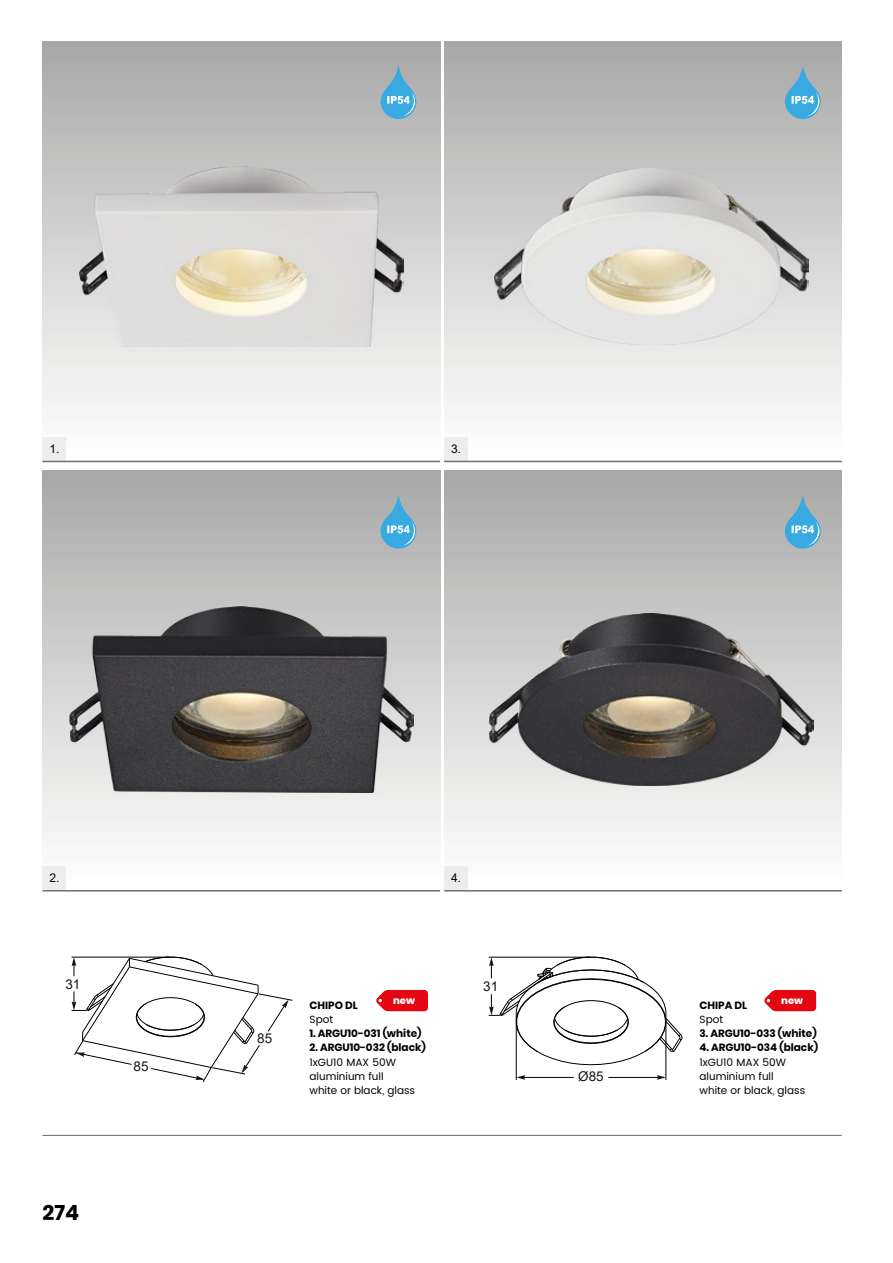
<style>
.page{position:relative;width:893px;height:1263px;background:#fff}
.page>*{position:absolute;margin:0;border:0;box-sizing:border-box;transform-origin:0 0}
.t1{font:700 21px "Poppins";color:#000}
.t2{font:13.5px "Arial";color:#181716}
.t3{font:12px "Arial";color:#000}
.t4{font:10.5px/14.2px "Poppins";color:#000}
.t5{font:700 10.5px "Poppins";color:#000}
.t6{font:800 9.9px "Poppins";color:#fff}
</style>
<div class="page">
<div style="left:444px;top:41px;width:398px;height:420px;background:linear-gradient(to bottom,#a8a8a8,#fff)"></div>
<div style="left:444px;top:470px;width:398px;height:421px;background:linear-gradient(to bottom,#a8a8a8,#fff)"></div>
<div style="left:43px;top:470px;width:397px;height:421px;background:linear-gradient(to bottom,#a9a8a8,#fff)"></div>
<div style="left:43px;top:41px;width:397px;height:420px;background:linear-gradient(to bottom,#a8a8a8,#fff)"></div>
<img style="left:79px;top:166px;width:324px;height:181px">
<img style="left:69px;top:607px;width:345px;height:185px">
<img style="left:495px;top:169px;width:313px;height:175px">
<img style="left:490px;top:613px;width:324px;height:172px">
<svg style="left:381px;top:65px;width:35px;height:54px;background:#77b2cf"></svg>
<svg style="left:381px;top:495px;width:35px;height:54px;background:#77b2cf"></svg>
<svg style="left:785px;top:65px;width:36px;height:54px;background:#78b2ce"></svg>
<svg style="left:785px;top:495px;width:36px;height:54px;background:#78b2ce"></svg>
<svg style="left:764px;top:990px;width:52px;height:21px"></svg>
<svg style="left:376px;top:990px;width:52px;height:21px"></svg>
<div style="left:444px;top:866px;width:24px;height:24px;background:#ededed"></div>
<div style="left:444px;top:437px;width:24px;height:24px;background:#ededed"></div>
<hr style="left:444px;top:461px;width:398px;height:1px;background:#706f6f">
<hr style="left:444px;top:890px;width:398px;height:1px;background:#706f6f">
<div style="left:43px;top:437px;width:23px;height:24px;background:#ededed"></div>
<div style="left:43px;top:866px;width:23px;height:24px;background:#ededed"></div>
<hr style="left:43px;top:461px;width:397px;height:1px;background:#706f6f">
<hr style="left:43px;top:890px;width:397px;height:1px;background:#706f6f">
<hr style="left:43px;top:1135px;width:799px;height:1px;background:#706f6f">
<svg style="left:72px;top:956px;width:221px;height:126px"></svg>
<hr style="left:608px;top:1077px;width:54px;height:1px;background:#000">
<hr style="left:520px;top:1077px;width:54px;height:1px;background:#000">
<hr style="left:516px;top:1023px;width:1px;height:57px;background:#000">
<hr style="left:665px;top:1023px;width:1px;height:57px;background:#000">
<svg style="left:489px;top:956px;width:194px;height:109px"></svg>
<svg style="left:516px;top:1075px;width:9px;height:5px"></svg>
<svg style="left:657px;top:1075px;width:9px;height:5px"></svg>
<p class="t3" style="left:49px;top:441px;width:12px">1.</p>
<p class="t3" style="left:451px;top:441px;width:12px">3.</p>
<p class="t3" style="left:49px;top:870px;width:12px">2.</p>
<p class="t2" style="left:65px;top:974px;width:17px">31</p>
<h1 class="t1" style="left:43px;top:1201px;width:38px">274</h1>
<p class="t2" style="left:134px;top:1057px;width:17px">85</p>
<p class="t3" style="left:451px;top:870px;width:12px">4.</p>
<p class="t2" style="left:257px;top:1029px;width:17px">85</p>
<p class="t2" style="left:483px;top:977px;width:17px">31</p>
<p class="t6" style="left:393px;top:995px;width:23px">new</p>
<p class="t6" style="left:781px;top:995px;width:23px">new</p>
<p class="t5" style="left:310px;top:999px;width:50px">CHIPO DL</p>
<p class="t4" style="left:310px;top:1012px;width:25px">Spot</p>
<p class="t5" style="left:310px;top:1027px;width:113px">1. ARGU10-031 (white)</p>
<p class="t5" style="left:310px;top:1042px;width:118px">2. ARGU10-032 (black)</p>
<p class="t4" style="left:310px;top:1055px;width:107px">1xGU10 MAX 50W aluminium full<br>white or black, glass</p>
<p class="t5" style="left:700px;top:999px;width:49px">CHIPA DL</p>
<p class="t4" style="left:700px;top:1012px;width:25px">Spot</p>
<p class="t5" style="left:700px;top:1027px;width:119px">3. ARGU10-033 (white)</p>
<p class="t5" style="left:700px;top:1042px;width:120px">4. ARGU10-034 (black)</p>
<p class="t4" style="left:700px;top:1055px;width:107px">1xGU10 MAX 50W aluminium full<br>white or black, glass</p>
<p class="t2" style="left:578px;top:1067px;width:27px">Ø85</p>
</div>
